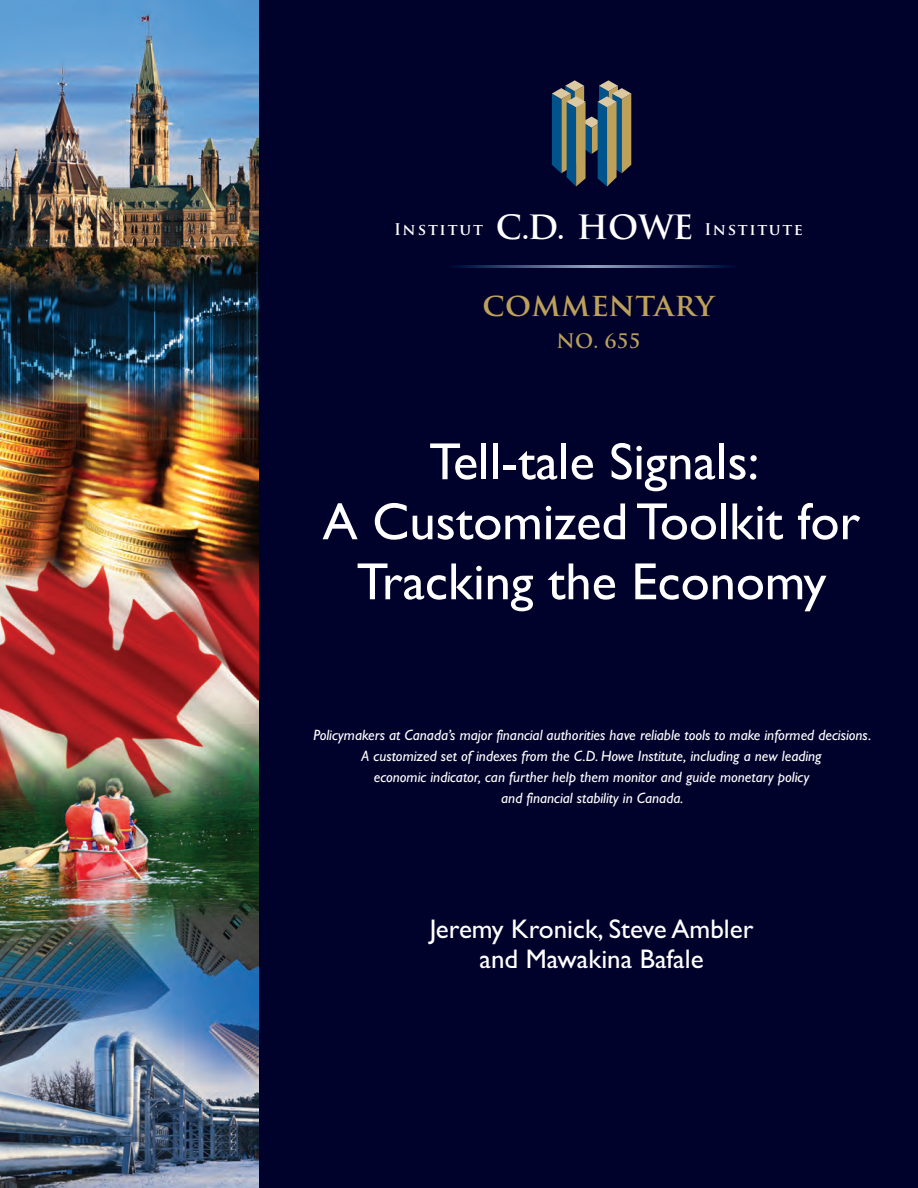
<style>
.page{position:relative;width:918px;height:1188px;background:#fff}
.page>*{position:absolute;margin:0;border:0;box-sizing:border-box;transform-origin:0 0}
.t1{font:52.5px/60px "Gill Sans";color:#fff;text-align:center}
.t2{font:700 31.5px "Trajan Pro";letter-spacing:.015em;color:#bda15a}
.t3{font:27px/30px "Gill Sans";color:#fff;text-align:center}
.t4{font:700 19.5px "Trajan Pro";color:#bda15a}
.t5{font:700 15.75px "Trajan Pro";letter-spacing:.1em;color:#fff}
.t6{font:italic 15px/21px "Gill Sans";color:#fff;text-align:center}
.s1{font-size:32.55px}
</style>
<div class="page">
<div style="left:1px;top:0;width:917px;height:1188px;background:#00022c"></div>
<svg style="left:552px;top:80px;width:79px;height:107px"></svg>
<svg style="left:455px;top:266px;width:276px;height:1px"></svg>
<img style="left:0;top:0;width:258px;height:1188px">
<p class="t5" style="left:394px;top:219px;width:410px">Institut <span class="s1">C.D. HOWE</span> Institute</p>
<p class="t2" style="left:483px;top:285px;width:234px">commentary</p>
<p class="t4" style="left:557px;top:328px;width:85px">NO. 655</p>
<p class="t1" style="left:323px;top:433px;width:539px">Tell-tale Signals:<br>A Customized Toolkit for<br>Tracking the Economy</p>
<p class="t6" style="left:313px;top:725px;width:559px">Policymakers at Canada’s major financial authorities have reliable tools to make informed decisions.<br>A customized set of indexes from the C.D. Howe Institute, including a new leading<br>economic indicator, can further help them monitor and guide monetary policy<br>and financial stability in Canada.</p>
<p class="t3" style="left:430px;top:915px;width:325px">Jeremy Kronick, Steve Ambler and Mawakina Bafale</p>
</div>
